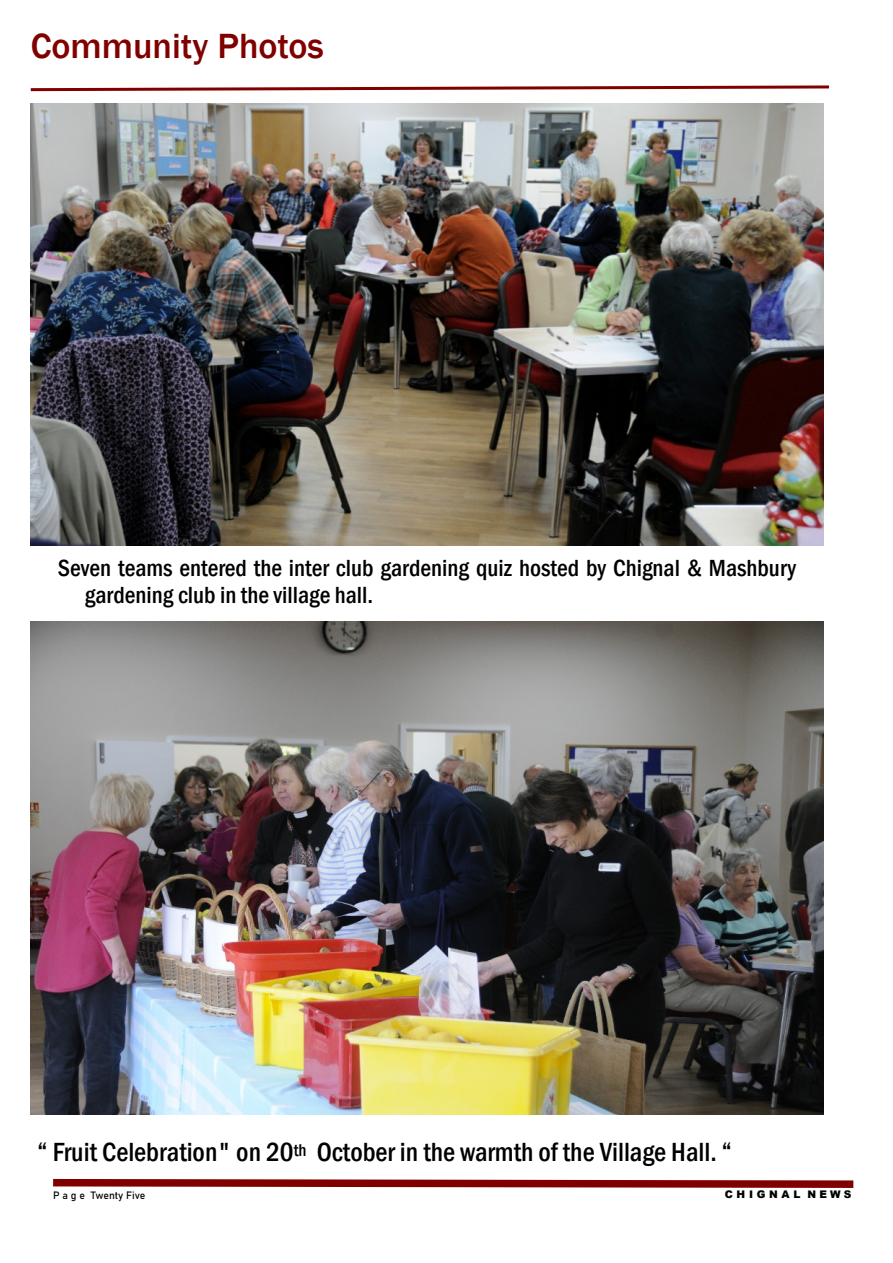
<style>
.page{position:relative;width:893px;height:1263px;background:#fff}
.page>*{position:absolute;margin:0;border:0;box-sizing:border-box;transform-origin:0 0}
.t1{font:500 36px "Franklin Gothic";color:#800000}
.t2{font:500 condensed 27px "Franklin Gothic";color:#000}
.t3{font:500 condensed 24px/27.2px "Franklin Gothic";color:#000}
.t4{font:10.5px "Bahnschrift";color:#000}
.t5{font:900 10.5px "Arial";color:#000}
</style>
<div class="page">
<svg style="left:53px;top:1179px;width:800px;height:9px;background:#952a2a"></svg>
<svg style="left:31px;top:85px;width:798px;height:6px"></svg>
<img style="left:31px;top:104px;width:792px;height:441px">
<img style="left:31px;top:621px;width:792px;height:493px">
<h1 class="t1" style="left:31px;top:33px;width:294px">Community Photos</h1>
<p class="t3" style="left:85px;top:556px;width:713px;text-indent:-27px">Seven teams entered the inter club gardening quiz hosted by Chignal &amp; Mashbury gardening club in the village hall.</p>
<p class="t2" style="left:38px;top:1142px;width:696px">“ Fruit Celebration" on 20<sup>th</sup> October in the warmth of the Village Hall. “</p>
<p class="t4" style="left:53px;top:1191px;width:94px">P a g e Twenty Five</p>
<p class="t5" style="left:725px;top:1191px;width:128px">C H I G N A L N E W S</p>
</div>
